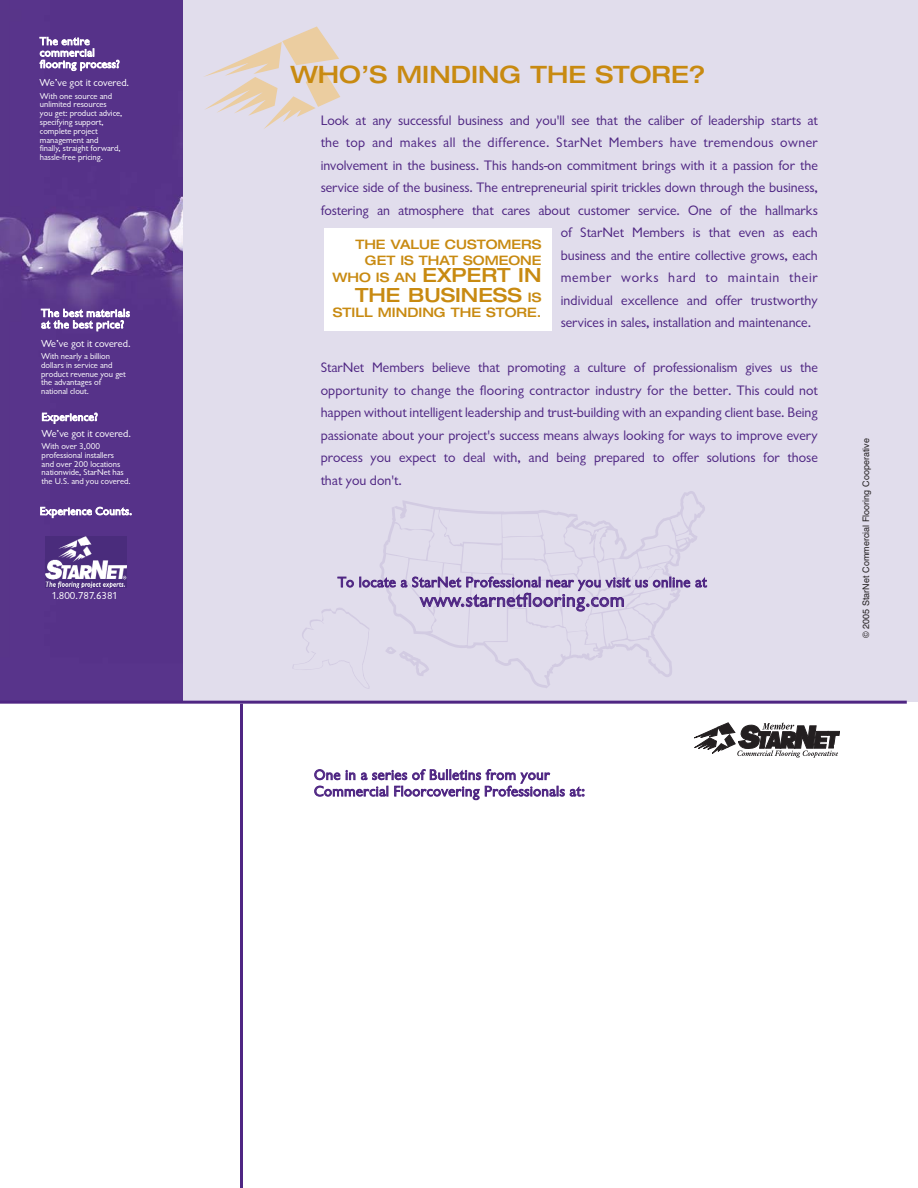
<style>
.page{position:relative;width:918px;height:1188px;background:#fff}
.page>*{position:absolute;margin:0;border:0;box-sizing:border-box;transform-origin:0 0}
.t1{font:500 expanded 24px "Helvetica Neue";color:#c88a11}
.t2{font:500 expanded 19.65px/19.6px "Helvetica Neue";color:#c88a11;text-align:right}
.t3{font:19.5px "Gill Sans Rgl";letter-spacing:.03em;color:#4f2683}
.t4{font:15px/16.5px "Gill Sans Rgl";letter-spacing:.035em;color:#4f2683}
.t5{font:14.25px/22.5px "Gill Sans Rgl";color:#4f2683;text-align:justify}
.t6{font:14.25px "Gill Sans Rgl";letter-spacing:.025em;color:#4f2683}
.t7{font:14.25px "Gill Sans Rgl";letter-spacing:.055em;color:#4f2683}
.t8{font:500 expanded 13.05px/15.6px "Helvetica Neue";color:#c88a11;text-align:right}
.t9{font:11.4px/11.4px "Gill Sans Rgl";letter-spacing:.035em;color:#fff}
.t10{font:10.65px "Gill Sans Rgl";color:#fff}
.t11{font:10.5px "Gill Sans Rgl";color:#fff}
.t12{font:9px "Helvetica";color:#231f20}
.t13{font:8.85px/8.9px "Gill Sans Rgl";color:#fff}
.s1{font-size:13.05px}
</style>
<div class="page">
<div style="left:0;top:0;width:918px;height:702px;background:#e1ddec"></div>
<svg style="left:694px;top:723px;width:146px;height:35px"></svg>
<img style="left:0;top:0;width:182px;height:701px">
<img style="left:46px;top:537px;width:81px;height:50px">
<hr style="left:240px;top:704px;width:3px;height:484px;background:#4f2683">
<hr style="left:0;top:701px;width:907px;height:3px;background:#4f2683">
<svg style="left:382px;top:492px;width:322px;height:194px"></svg>
<svg style="left:293px;top:609px;width:76px;height:79px"></svg>
<svg style="left:204px;top:26px;width:136px;height:103px"></svg>
<div style="left:324px;top:229px;width:228px;height:102px;background:#fff"></div>
<p class="t9" style="left:40px;top:36px;width:81px">The entire commercial flooring process?</p>
<p class="t10" style="left:40px;top:79px;width:91px">We’ve got it covered.</p>
<p class="t13" style="left:40px;top:92px;width:84px">With one source and unlimited resources<br>you get: product advice, specifying support, complete project management and<br>finally, straight forward, hassle-free pricing.</p>
<p class="t9" style="left:41px;top:308px;width:90px">The best materials at the best price?</p>
<p class="t10" style="left:41px;top:339px;width:91px">We’ve got it covered.</p>
<p class="t13" style="left:41px;top:352px;width:86px">With nearly a billion dollars in service and product revenue you get the advantages of national clout.</p>
<p class="t9" style="left:42px;top:412px;width:58px">Experience?</p>
<p class="t10" style="left:41px;top:429px;width:91px">We’ve got it covered.</p>
<p class="t13" style="left:42px;top:442px;width:91px">With over 3,000 professional installers<br>and over 200 locations nationwide, StarNet has the U.S. and you covered.</p>
<p class="t9" style="left:40px;top:506px;width:94px">Experience Counts.</p>
<p class="t11" style="left:51px;top:591px;width:68px">1.800.787.6381</p>
<h1 class="t1" style="left:290px;top:66px;width:417px">WHO’S MINDING THE STORE?</h1>
<p class="t5" style="left:321px;top:110px;width:499px">Look at any successful business and you'll see that the caliber of leadership starts at</p>
<p class="t6" style="left:321px;top:137px;width:499px">the top and makes all the difference. StarNet Members have tremendous owner</p>
<p class="t5" style="left:321px;top:155px;width:499px">involvement in the business. This hands-on commitment brings with it a passion for the</p>
<p class="t5" style="left:321px;top:177px;width:499px">service side of the business. The entrepreneurial spirit trickles down through the business,</p>
<p class="t5" style="left:321px;top:200px;width:499px">fostering an atmosphere that cares about customer service. One of the hallmarks</p>
<p class="t5" style="left:561px;top:222px;width:259px">of StarNet Members is that even as each</p>
<p class="t5" style="left:561px;top:245px;width:259px">business and the entire collective grows, each</p>
<p class="t7" style="left:561px;top:272px;width:259px">member works hard to maintain their</p>
<p class="t5" style="left:561px;top:290px;width:259px">individual excellence and offer trustworthy</p>
<p class="t5" style="left:561px;top:312px;width:252px">services in sales, installation and maintenance.</p>
<p class="t5" style="left:321px;top:357px;width:499px">StarNet Members believe that promoting a culture of professionalism gives us the opportunity to change the flooring contractor industry for the better. This could not happen without intelligent leadership and trust-building with an expanding client base. Being passionate about your project's success means always looking for ways to improve every process you expect to deal with, and being prepared to offer solutions for those that you don't.</p>
<p class="t8" style="left:355px;top:238px;width:188px">THE VALUE CUSTOMERS<br>GET IS THAT SOMEONE</p>
<h2 class="t2" style="left:332px;top:267px;width:211px"><span class="s1">WHO IS AN</span> EXPERT IN<br>THE BUSINESS <span class="s1">IS</span></h2>
<p class="t8" style="left:333px;top:305px;width:210px">STILL MINDING THE STORE.</p>
<p class="t4" style="left:338px;top:575px;width:370px">To locate a StarNet Professional near you visit us online at</p>
<h3 class="t3" style="left:420px;top:592px;width:206px">www.starnetflooring.com</h3>
<p class="t12" style="left:863px;top:638px;width:201px;rotate:-90deg">© 2005 StarNet Commercial Flooring Cooperative</p>
<p class="t4" style="left:314px;top:768px;width:272px">One in a series of Bulletins from your<br>Commercial Floorcovering Professionals at:</p>
</div>
